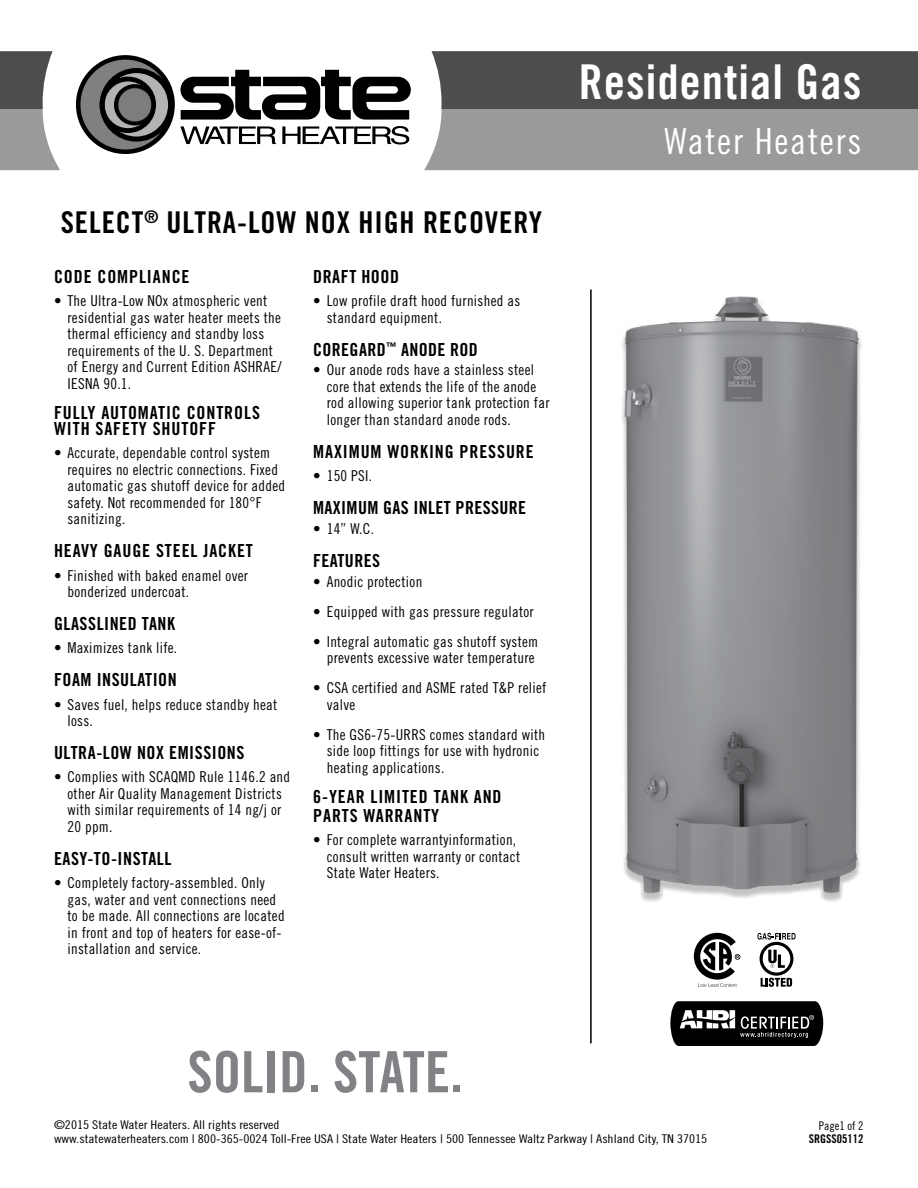
<style>
.page{position:relative;width:918px;height:1188px;background:#fff}
.page>*{position:absolute;margin:0;border:0;box-sizing:border-box;transform-origin:0 0}
.t1{font:57px "Trade Gothic LT Std Bd Cn 20";color:#808285}
.t2{font:48px "Trade Gothic LT Std Bd Cn 20";letter-spacing:.02em;color:#fff}
.t3{font:36px "Trade Gothic LT Std Cn 18";letter-spacing:.05em;color:#fff}
.t4{font:30px "Trade Gothic LT Std Bd Cn 20";letter-spacing:.03em;color:#000}
.t5{font:18px/19.5px "Trade Gothic LT Std Bd Cn 20";letter-spacing:.04em;color:#000}
.t6{font:18px "Trade Gothic LT Std Bd Cn 20";letter-spacing:.02em;color:#000}
.t7{font:15px/16.5px "Trade Gothic LT Std Cn 18";letter-spacing:.02em;color:#000}
.t8{font:12px/13.5px "Trade Gothic LT Std Cn 18";color:#000;scale:1.14 1}
.t9{font:12px "Trade Gothic LT Std Bd Cn 20";color:#000}
.t10{font:12px "Trade Gothic LT Std Cn 18";color:#000}
</style>
<div class="page">
<svg style="left:0;top:51px;width:60px;height:119px"></svg>
<svg style="left:424px;top:51px;width:494px;height:119px;background:#787878"></svg>
<svg style="left:180px;top:70px;width:231px;height:50px"></svg>
<svg style="left:180px;top:126px;width:96px;height:18px"></svg>
<svg style="left:282px;top:126px;width:127px;height:19px"></svg>
<svg style="left:78px;top:57px;width:96px;height:95px"></svg>
<svg style="left:102px;top:70px;width:69px;height:69px;background:#686868"></svg>
<div style="left:102px;top:70px;width:70px;height:70px;border:2px solid #000;border-radius:50%"></div>
<svg style="left:115px;top:85px;width:39px;height:39px"></svg>
<hr style="left:590px;top:289px;width:2px;height:754px;background:#000">
<img style="left:621px;top:296px;width:241px;height:606px">
<svg style="left:694px;top:933px;width:46px;height:54px"></svg>
<svg style="left:757px;top:933px;width:39px;height:54px"></svg>
<svg style="left:670px;top:1001px;width:154px;height:45px;background:#303030"></svg>
<h3 class="t4" style="left:61px;top:204px;width:483px">SELECT<sup>®</sup> ULTRA-LOW NOX HIGH RECOVERY</h3>
<p class="t5" style="left:313px;top:267px;width:87px">DRAFT HOOD</p>
<p class="t7" style="left:327px;top:292px;width:195px;text-indent:-14px">• Low profile draft hood furnished as standard equipment.</p>
<p class="t6" style="left:313px;top:338px;width:166px">COREGARD<sup>™</sup> ANODE ROD</p>
<p class="t7" style="left:327px;top:362px;width:224px;text-indent:-14px">• Our anode rods have a stainless steel core that extends the life of the anode rod allowing superior tank protection far longer than standard anode rods.</p>
<p class="t5" style="left:313px;top:442px;width:222px">MAXIMUM WORKING PRESSURE</p>
<p class="t7" style="left:313px;top:467px;width:60px">• 150 PSI.</p>
<p class="t6" style="left:313px;top:497px;width:214px">MAXIMUM GAS INLET PRESSURE</p>
<p class="t7" style="left:313px;top:520px;width:62px">• 14” W.C.</p>
<p class="t6" style="left:313px;top:550px;width:68px">FEATURES</p>
<p class="t7" style="left:313px;top:573px;width:111px">• Anodic protection</p>
<p class="t7" style="left:313px;top:603px;width:222px">• Equipped with gas pressure regulator</p>
<p class="t7" style="left:313px;top:633px;width:227px;text-align:right">• Integral automatic gas shutoff system prevents excessive water temperature</p>
<p class="t7" style="left:327px;top:679px;width:221px;text-indent:-14px">• CSA certified and ASME rated T&amp;P relief valve</p>
<p class="t7" style="left:327px;top:726px;width:220px;text-indent:-14px">• The GS6-75-URRS comes standard with side loop fittings for use with hydronic heating applications.</p>
<p class="t5" style="left:313px;top:786px;width:190px">6-YEAR LIMITED TANK AND<br>PARTS WARRANTY</p>
<p class="t7" style="left:327px;top:832px;width:195px;text-indent:-14px">• For complete warrantyinformation, consult written warranty or contact<br>State Water Heaters.</p>
<p class="t5" style="left:54px;top:267px;width:137px">CODE COMPLIANCE</p>
<p class="t7" style="left:68px;top:292px;width:216px;text-indent:-14px">• The Ultra-Low NOx atmospheric vent residential gas water heater meets the thermal efficiency and standby loss requirements of the U. S. Department of Energy and Current Edition ASHRAE/ IESNA 90.1.</p>
<p class="t5" style="left:54px;top:404px;width:208px;line-height:16.5px">FULLY AUTOMATIC CONTROLS<br>WITH SAFETY SHUTOFF</p>
<p class="t7" style="left:68px;top:445px;width:219px;text-indent:-14px">• Accurate, dependable control system requires no electric connections. Fixed automatic gas shutoff device for added safety. Not recommended for 180°F sanitizing.</p>
<p class="t5" style="left:54px;top:541px;width:200px">HEAVY GAUGE STEEL JACKET</p>
<p class="t7" style="left:68px;top:567px;width:182px;text-indent:-14px">• Finished with baked enamel over bonderized undercoat.</p>
<p class="t5" style="left:54px;top:614px;width:123px">GLASSLINED TANK</p>
<p class="t7" style="left:54px;top:640px;width:125px">• Maximizes tank life.</p>
<p class="t5" style="left:54px;top:670px;width:124px">FOAM INSULATION</p>
<p class="t7" style="left:68px;top:696px;width:211px;text-indent:-14px">• Saves fuel, helps reduce standby heat loss.</p>
<p class="t5" style="left:54px;top:743px;width:192px">ULTRA-LOW NOX EMISSIONS</p>
<p class="t7" style="left:68px;top:769px;width:224px;text-indent:-14px">• Complies with SCAQMD Rule 1146.2 and other Air Quality Management Districts with similar requirements of 14 ng/j or<br>20 ppm.</p>
<p class="t5" style="left:54px;top:849px;width:119px">EASY-TO-INSTALL</p>
<p class="t7" style="left:68px;top:874px;width:219px;text-indent:-14px">• Completely factory-assembled. Only gas, water and vent connections need to be made. All connections are located in front and top of heaters for ease-of&shy;installation and service.</p>
<h2 class="t2" style="left:579px;top:53px;width:284px">Residential Gas</h2>
<h3 class="t3" style="left:665px;top:120px;width:198px">Water Heaters</h3>
<h1 class="t1" style="left:187px;top:1037px;width:277px">SOLID. STATE.</h1>
<p class="t8" style="left:54px;top:1118px;width:575px">©2015 State Water Heaters. All rights reserved<br>www.statewaterheaters.com | 800-365-0024 Toll-Free USA | State Water Heaters | 500 Tennessee Waltz Parkway | Ashland City, TN 37015</p>
<p class="t10" style="left:819px;top:1119px;width:46px">Page1 of 2</p>
<p class="t9" style="left:809px;top:1132px;width:56px">SRGSS05112</p>
</div>
